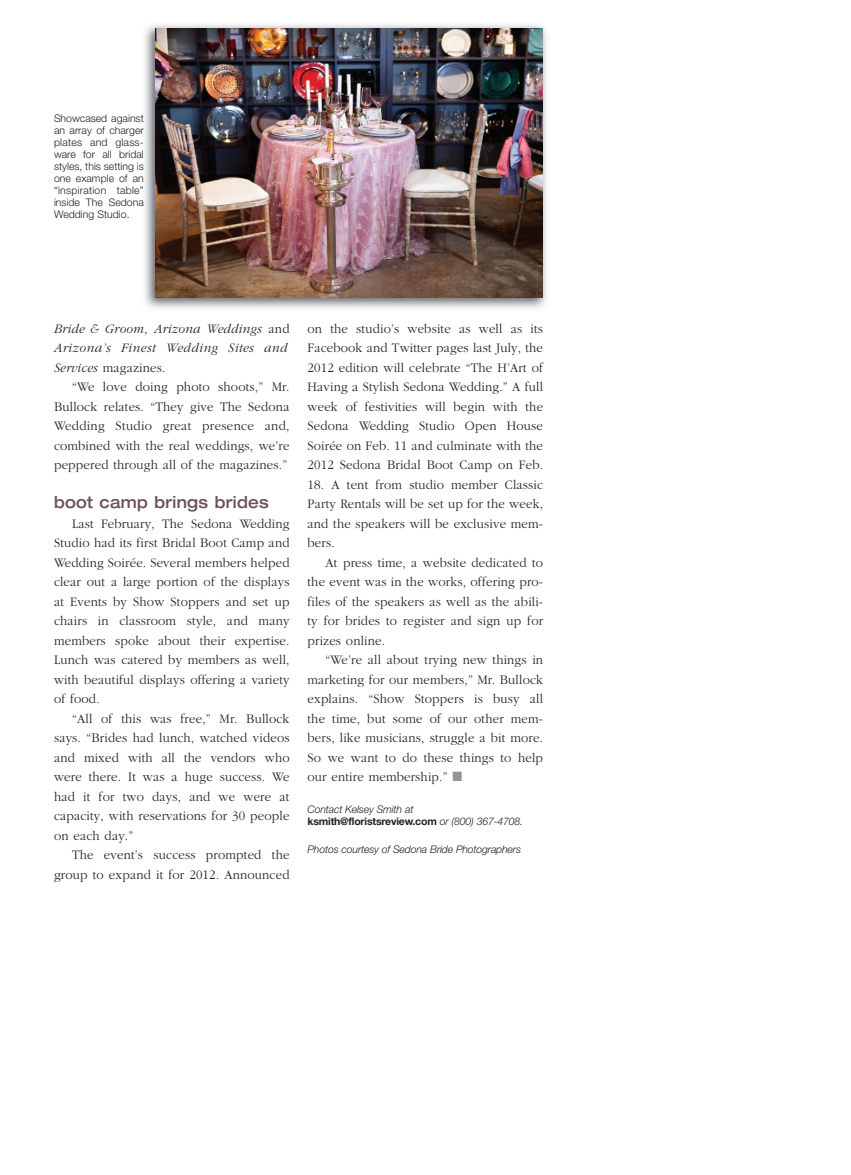
<style>
.page{position:relative;width:851px;height:1175px;background:#fff}
.page>*{position:absolute;margin:0;border:0;box-sizing:border-box;transform-origin:0 0}
.t1{font:500 expanded 16.5px "Helvetica Neue";letter-spacing:.02em;color:#6e505a;scale:.9 1}
.t2{font:300 13.5px/19.5px "Garamond";letter-spacing:.015em;color:#231f20;text-align:justify;scale:.95 1}
.t3{font:italic 300 13.5px/19.5px "Garamond";letter-spacing:.04em;color:#231f20;scale:.95 1}
.t4{font:300 10.5px/12px "Helvetica Neue";color:#231f20;text-align:justify}
.t5{font:italic 300 10.5px/12px "Helvetica Neue";letter-spacing:-.015em;color:#231f20}
.s1{font-style:normal}
.s2{font-weight:700;font-style:normal}
</style>
<div class="page">
<img style="left:144px;top:24px;width:403px;height:285px">
<img style="left:155px;top:28px;width:387px;height:270px">
<p class="t4" style="left:54px;top:112px;width:91px">Showcased against an array of charger plates and glass&shy;ware for all bridal styles, this setting is one example of an “inspiration table” inside The Sedona Wedding Studio.</p>
<p class="t3" style="left:54px;top:319px;width:249px">Bride &amp; Groom<span class="s1">,</span> Arizona Weddings <span class="s1">and<br></span>Arizona’s Finest Wedding Sites and<br>Services <span class="s1">magazines.</span></p>
<p class="t2" style="left:54px;top:377px;width:249px;text-indent:18px">“We love doing photo shoots,” Mr.<br>Bullock relates. “They give The Sedona Wedding Studio great presence and, combined with the real weddings, we’re peppered through all of the magazines.”</p>
<p class="t1" style="left:54px;top:492px;width:240px">boot camp brings brides</p>
<p class="t2" style="left:54px;top:514px;width:249px;text-indent:18px">Last February, The Sedona Wedding Studio had its first Bridal Boot Camp and Wedding Soirée. Several members helped clear out a large portion of the displays at Events by Show Stoppers and set up chairs in classroom style, and many members spoke about their expertise.<br>Lunch was catered by members as well, with beautiful displays offering a variety of food.</p>
<p class="t2" style="left:54px;top:709px;width:249px;text-indent:18px">“All of this was free,” Mr. Bullock says. “Brides had lunch, watched videos and mixed with all the vendors who were there. It was a huge success. We had it for two days, and we were at capacity, with reservations for 30 people on each day.”</p>
<p class="t2" style="left:54px;top:845px;width:249px;text-align:right">The event’s success prompted the group to expand it for 2012. Announced</p>
<p class="t2" style="left:307px;top:319px;width:249px">on the studio’s website as well as its Facebook and Twitter pages last July, the 2012 edition will celebrate “The H’Art of Having a Stylish Sedona Wedding.” A full week of festivities will begin with the Sedona Wedding Studio Open House Soirée on Feb. 11 and culminate with the 2012 Sedona Bridal Boot Camp on Feb.</p>
<p class="t2" style="left:307px;top:475px;width:249px">18. A tent from studio member Classic Party Rentals will be set up for the week, and the speakers will be exclusive mem&shy;bers.</p>
<p class="t2" style="left:307px;top:553px;width:249px;text-indent:18px">At press time, a website dedicated to the event was in the works, offering pro&shy;files of the speakers as well as the abili&shy;ty for brides to register and sign up for prizes online.</p>
<p class="t2" style="left:307px;top:650px;width:249px;text-indent:18px">“We’re all about trying new things in marketing for our members,” Mr. Bullock explains. “Show Stoppers is busy all the time, but some of our other mem&shy;bers, like musicians, struggle a bit more.<br>So we want to do these things to help our entire membership.”</p>
<p class="t5" style="left:307px;top:803px;width:217px">Contact Kelsey Smith at <span class="s2">ksmith@floristsreview.com</span> or (800) 367-4708.</p>
<p class="t5" style="left:307px;top:843px;width:215px">Photos courtesy of Sedona Bride Photographers</p>
</div>
